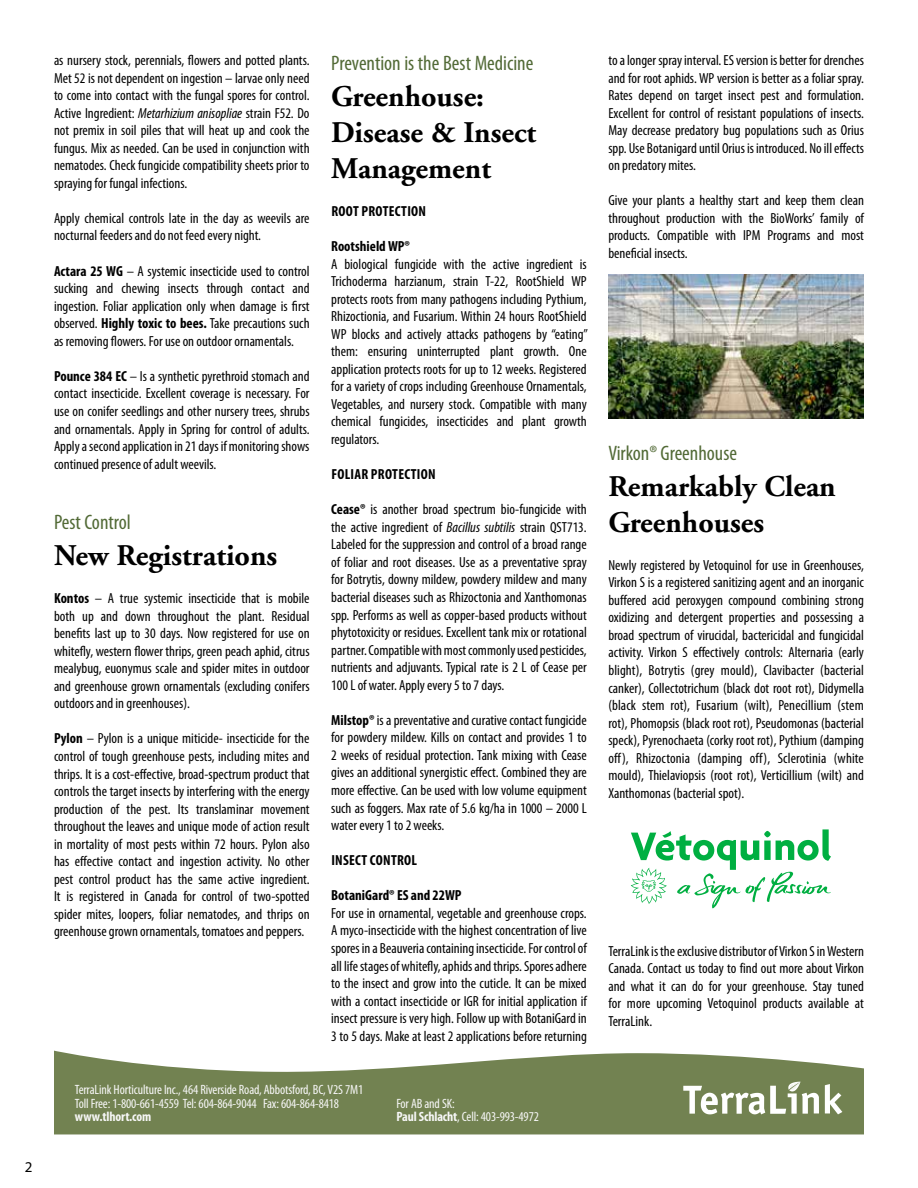
<style>
.page{position:relative;width:918px;height:1188px;background:#fff}
.page>*{position:absolute;margin:0;border:0;box-sizing:border-box;transform-origin:0 0}
.t1{font:700 30px/36px "Adobe Garamond";color:#000}
.t2{font:condensed 21px "Myriad Pro";color:#526a36}
.t3{font:15px "Myriad Pro";color:#000}
.t4{font:condensed 14.7px/17.5px "Myriad Pro";color:#000;text-align:justify}
.t5{font:700 condensed 14.7px "Myriad Pro";letter-spacing:.02em;color:#000}
.t6{font:700 condensed 14.7px "Myriad Pro";color:#000}
.t7{font:condensed 13.5px/13.5px "Myriad Pro";letter-spacing:-.01em;color:#f7f7f7}
.t8{font:700 condensed 13.5px "Myriad Pro";letter-spacing:-.01em;color:#f7f7f7}
.s1{font-style:italic}
.s2{font-weight:700}
</style>
<div class="page">
<svg style="left:54px;top:1051px;width:810px;height:83px;fill:#728251"></svg>
<div style="left:683px;top:1082px;width:159px;height:38px;background:#728251"></div>
<svg style="left:825px;top:1084px;width:17px;height:31px"></svg>
<svg style="left:683px;top:1082px;width:136px;height:33px"></svg>
<div style="left:75px;top:1077px;width:489px;height:51px;background:#728251"></div>
<svg style="left:631px;top:829px;width:200px;height:80px"></svg>
<img style="left:608px;top:274px;width:256px;height:145px">
<p class="t3" style="left:25px;top:1157px;width:9px">2</p>
<p class="t4" style="left:54px;top:51px;width:257px">as nursery stock, perennials, flowers and potted plants.<br>Met 52 is not dependent on ingestion – larvae only need to come into contact with the fungal spores for control.<br>Active Ingredient: <span class="s1">Metarhizium anisopliae</span> strain F52. Do not premix in soil piles that will heat up and cook the fungus. Mix as needed. Can be used in conjunction with nematodes. Check fungicide compatibility sheets prior to spraying for fungal infections.</p>
<p class="t4" style="left:54px;top:209px;width:257px">Apply chemical controls late in the day as weevils are nocturnal feeders and do not feed every night.</p>
<p class="t4" style="left:54px;top:262px;width:257px"><span class="s2">Actara 25 WG</span> – A systemic insecticide used to control sucking and chewing insects through contact and ingestion. Foliar application only when damage is first observed. <span class="s2">Highly toxic to bees.</span> Take precautions such as removing flowers. For use on outdoor ornamentals.</p>
<p class="t4" style="left:54px;top:367px;width:257px"><span class="s2">Pounce 384 EC</span> – Is a synthetic pyrethroid stomach and contact insecticide. Excellent coverage is necessary. For use on conifer seedlings and other nursery trees, shrubs and ornamentals. Apply in Spring for control of adults.<br>Apply a second application in 21 days if monitoring shows continued presence of adult weevils.</p>
<h2 class="t2" style="left:54px;top:509px;width:78px">Pest Control</h2>
<h1 class="t1" style="left:54px;top:538px;width:225px">New Registrations</h1>
<p class="t4" style="left:54px;top:589px;width:257px"><span class="s2">Kontos</span> – A true systemic insecticide that is mobile both up and down throughout the plant. Residual benefits last up to 30 days. Now registered for use on whitefly, western flower thrips, green peach aphid, citrus mealybug, euonymus scale and spider mites in outdoor and greenhouse grown ornamentals (excluding conifers outdoors and in greenhouses).</p>
<p class="t4" style="left:54px;top:730px;width:257px"><span class="s2">Pylon</span> – Pylon is a unique miticide- insecticide for the control of tough greenhouse pests, including mites and thrips. It is a cost-effective, broad-spectrum product that controls the target insects by interfering with the energy production of the pest. Its translaminar movement throughout the leaves and unique mode of action result in mortality of most pests within 72 hours. Pylon also has effective contact and ingestion activity. No other pest control product has the same active ingredient.<br>It is registered in Canada for control of two-spotted spider mites, loopers, foliar nematodes, and thrips on greenhouse grown ornamentals, tomatoes and peppers.</p>
<h2 class="t2" style="left:331px;top:50px;width:204px">Prevention is the Best Medicine</h2>
<h1 class="t1" style="left:331px;top:79px;width:207px">Greenhouse:<br>Disease &amp; Insect<br>Management</h1>
<p class="t5" style="left:331px;top:202px;width:96px">ROOT PROTECTION</p>
<p class="t6" style="left:331px;top:237px;width:80px">Rootshield WP®</p>
<p class="t4" style="left:331px;top:255px;width:258px">A biological fungicide with the active ingredient is Trichoderma harzianum, strain T-22, RootShield WP protects roots from many pathogens including Pythium, Rhizoctionia, and Fusarium. Within 24 hours RootShield WP blocks and actively attacks pathogens by “eating” them: ensuring uninterrupted plant growth. One application protects roots for up to 12 weeks. Registered for a variety of crops including Greenhouse Ornamentals, Vegetables, and nursery stock. Compatible with many chemical fungicides, insecticides and plant growth regulators.</p>
<p class="t5" style="left:331px;top:465px;width:106px">FOLIAR PROTECTION</p>
<p class="t4" style="left:331px;top:500px;width:257px"><span class="s2">Cease®</span> is another broad spectrum bio-fungicide with the active ingredient of <span class="s1">Bacillus subtilis</span> strain QST713.<br>Labeled for the suppression and control of a broad range of foliar and root diseases. Use as a preventative spray for Botrytis, downy mildew, powdery mildew and many bacterial diseases such as Rhizoctonia and Xanthomonas spp. Performs as well as copper-based products without phytotoxicity or residues. Excellent tank mix or rotational partner. Compatible with most commonly used pesticides, nutrients and adjuvants. Typical rate is 2 L of Cease per 100 L of water. Apply every 5 to 7 days.</p>
<p class="t4" style="left:331px;top:711px;width:257px"><span class="s2">Milstop®</span> is a preventative and curative contact fungicide for powdery mildew. Kills on contact and provides 1 to 2 weeks of residual protection. Tank mixing with Cease gives an additional synergistic effect. Combined they are more effective. Can be used with low volume equipment such as foggers. Max rate of 5.6 kg/ha in 1000 – 2000 L water every 1 to 2 weeks.</p>
<p class="t5" style="left:331px;top:851px;width:87px">INSECT CONTROL</p>
<p class="t6" style="left:331px;top:886px;width:132px">BotaniGard® ES and 22WP</p>
<p class="t4" style="left:331px;top:904px;width:257px">For use in ornamental, vegetable and greenhouse crops.<br>A myco-insecticide with the highest concentration of live spores in a Beauveria containing insecticide. For control of all life stages of whitefly, aphids and thrips. Spores adhere to the insect and grow into the cuticle. It can be mixed with a contact insecticide or IGR for initial application if insect pressure is very high. Follow up with BotaniGard in 3 to 5 days. Make at least 2 applications before returning</p>
<p class="t7" style="left:75px;top:1083px;width:290px">TerraLink Horticulture Inc., 464 Riverside Road, Abbotsford, BC, V2S 7M1<br>Toll Free: 1-800-661-4559 Tel: 604-864-9044 Fax: 604-864-8418</p>
<p class="t8" style="left:75px;top:1109px;width:78px">www.tlhort.com</p>
<p class="t7" style="left:396px;top:1097px;width:144px">For AB and SK:<br><span class="s2">Paul Schlacht</span>, Cell: 403-993-4972</p>
<p class="t4" style="left:608px;top:51px;width:257px">to a longer spray interval. ES version is better for drenches and for root aphids. WP version is better as a foliar spray.<br>Rates depend on target insect pest and formulation.<br>Excellent for control of resistant populations of insects.<br>May decrease predatory bug populations such as Orius spp. Use Botanigard until Orius is introduced. No ill effects on predatory mites.</p>
<p class="t4" style="left:608px;top:192px;width:257px">Give your plants a healthy start and keep them clean throughout production with the BioWorks’ family of products. Compatible with IPM Programs and most beneficial insects.</p>
<h2 class="t2" style="left:608px;top:440px;width:130px">Virkon® Greenhouse</h2>
<h1 class="t1" style="left:608px;top:469px;width:229px">Remarkably Clean<br>Greenhouses</h1>
<p class="t4" style="left:608px;top:556px;width:257px">Newly registered by Vetoquinol for use in Greenhouses, Virkon S is a registered sanitizing agent and an inorganic buffered acid peroxygen compound combining strong oxidizing and detergent properties and possessing a broad spectrum of virucidal, bactericidal and fungicidal activity. Virkon S effectively controls: Alternaria (early blight), Botrytis (grey mould), Clavibacter (bacterial canker), Collectotrichum (black dot root rot), Didymella (black stem rot), Fusarium (wilt), Penecillium (stem rot), Phomopsis (black root rot), Pseudomonas (bacterial speck), Pyrenochaeta (corky root rot), Pythium (damping off), Rhizoctonia (damping off), Sclerotinia (white mould), Thielaviopsis (root rot), Verticillium (wilt) and Xanthomonas (bacterial spot).</p>
<p class="t4" style="left:608px;top:942px;width:257px">TerraLink is the exclusive distributor of Virkon S in Western Canada. Contact us today to find out more about Virkon and what it can do for your greenhouse. Stay tuned for more upcoming Vetoquinol products available at TerraLink.</p>
</div>
